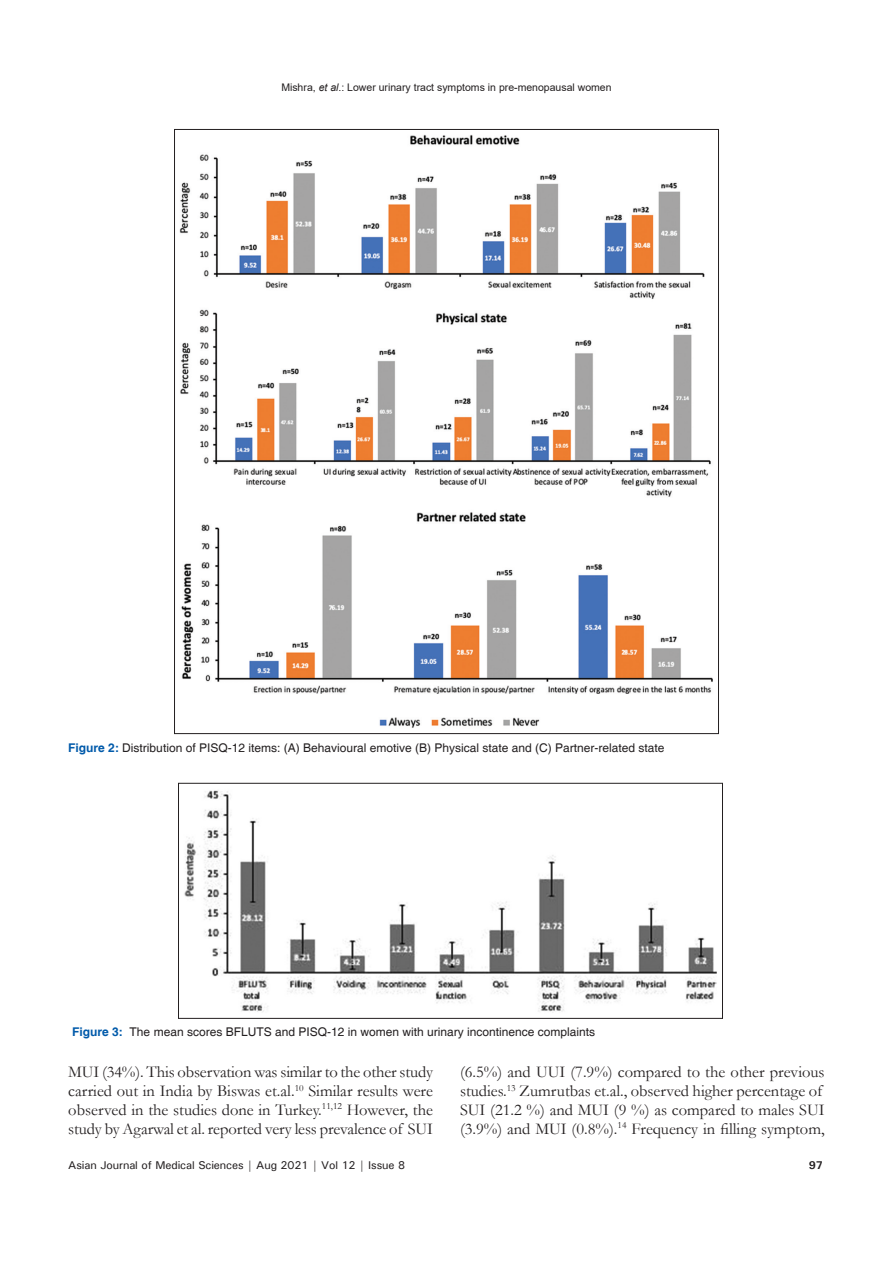
<style>
.page{position:relative;width:893px;height:1263px;background:#fff}
.page>*{position:absolute;margin:0;border:0;box-sizing:border-box;transform-origin:0 0}
.TX{font:16.5px/18.8px "Garamond";color:#231f20;text-align:justify}
.FGC{font:12px "Helvetica";color:#231f20}
.t1{font:500 11.25px "Univers";letter-spacing:-.01em;color:#231f20}
.t2{font:700 11.25px "Univers";color:#231f20}
.t3{font:10.5px "Arial";color:#231f20}
.s1{font-style:italic}
.s2{font-weight:700;color:#015aaa}
</style>
<div class="page">
<img style="left:179px;top:134px;width:534px;height:594px">
<img style="left:184px;top:790px;width:533px;height:223px">
<div style="left:178px;top:783px;width:545px;height:235px;border:1px solid #231f20"></div>
<p class="t3" style="left:281px;top:80px;width:332px">Mishra, <span class="s1">et al</span>.: Lower urinary tract symptoms in pre-menopausal women</p>
<p class="FGC" style="left:68px;top:740px;width:598px"><span class="s2">Figure 2:</span> Distribution of PISQ-12 items: (A) Behavioural emotive (B) Physical state and (C) Partner-related state</p>
<p class="FGC" style="left:72px;top:1025px;width:524px"><span class="s2">Figure 3:</span> The mean scores BFLUTS and PISQ-12 in women with urinary incontinence complaints</p>
<p class="TX" style="left:68px;top:1062px;width:366px">MUI (34%). This observation was similar to the other study carried out in India by Biswas et.al.<sup>10</sup> Similar results were observed in the studies done in Turkey.<sup>11,12</sup> However, the study by Agarwal et al. reported very less prevalence of SUI</p>
<p class="TX" style="left:460px;top:1062px;width:366px;text-align:left">(6.5%) and UUI (7.9%) compared to the other previous studies.<sup>13</sup> Zumrutbas et.al., observed higher percentage of SUI (21.2 %) and MUI (9 %) as compared to males SUI (3.9%) and MUI (0.8%).<sup>14</sup> Frequency in filling symptom,</p>
<p class="t1" style="left:68px;top:1157px;width:338px">Asian Journal of Medical Sciences | Aug 2021 | Vol 12 | Issue 8</p>
<p class="t2" style="left:809px;top:1157px;width:16px">97</p>
</div>
